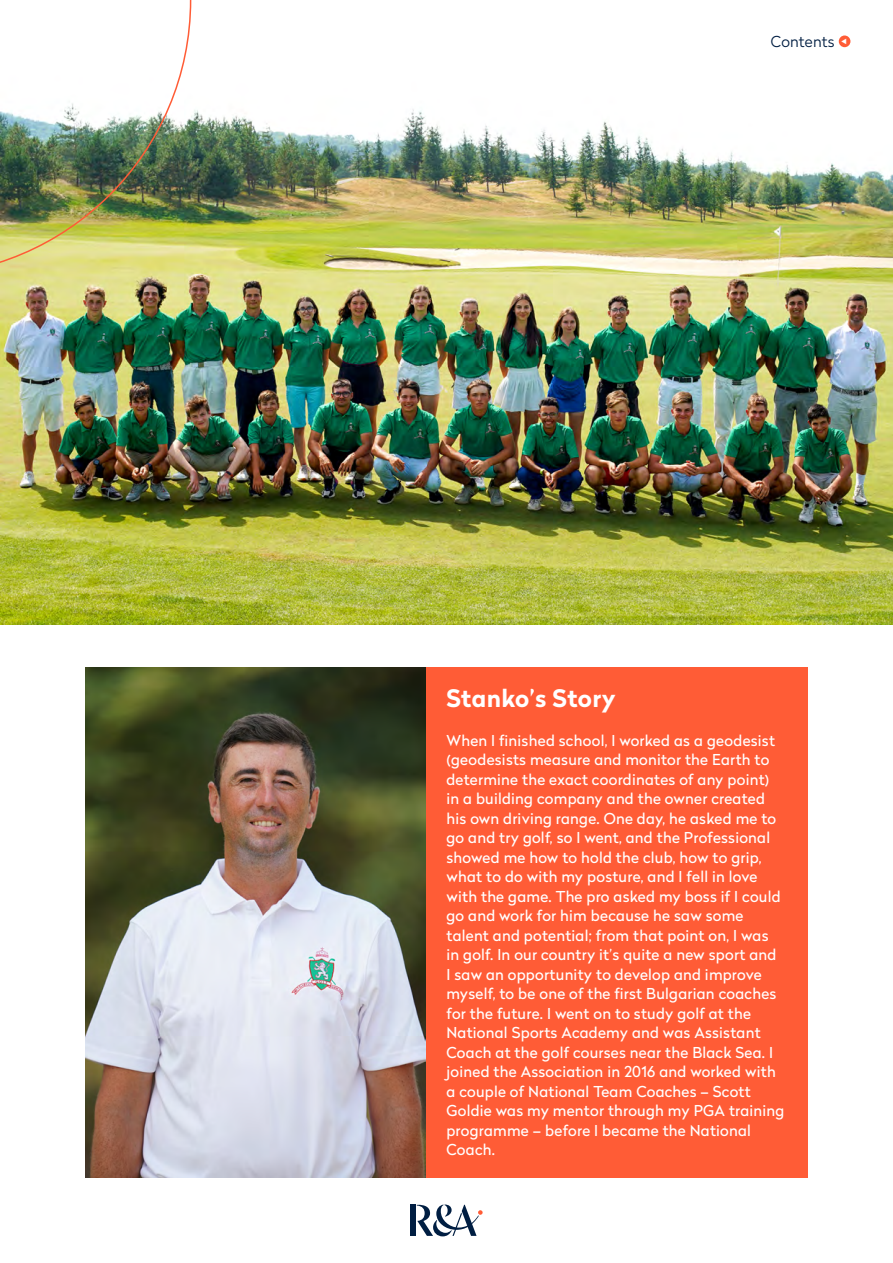
<style>
.page{position:relative;width:893px;height:1263px;background:#fff}
.page>*{position:absolute;margin:0;border:0;box-sizing:border-box;transform-origin:0 0}
.t1{font:700 24px "Radikal W03";letter-spacing:.015em;color:#fff}
.t2{font:15px/19.5px "Radikal W03";letter-spacing:.015em;color:#fff}
.t3{font:300 15px "Radikal W03";letter-spacing:.015em;color:#001e42}
</style>
<div class="page">
<div style="left:410px;top:1205px;width:6px;height:31px;background:#001e42"></div>
<svg style="left:417px;top:1204px;width:66px;height:32px"></svg>
<div style="left:425px;top:668px;width:383px;height:510px;background:#ff5c36"></div>
<img style="left:0;top:0;width:893px;height:625px">
<img style="left:85px;top:668px;width:340px;height:510px">
<div style="left:839px;top:36px;width:11px;height:11px;background:#ff5c36;border-radius:50%"></div>
<img style="left:0;top:0;width:191px;height:276px">
<p class="t3" style="left:771px;top:31px;width:77px">Contents <sup>⊳</sup></p>
<h1 class="t1" style="left:446px;top:680px;width:171px">Stanko’s Story</h1>
<p class="t2" style="left:446px;top:730px;width:339px">When I finished school, I worked as a geodesist (geodesists measure and monitor the Earth to determine the exact coordinates of any point) in a building company and the owner created his own driving range. One day, he asked me to go and try golf, so I went, and the Professional showed me how to hold the club, how to grip, what to do with my posture, and I fell in love with the game. The pro asked my boss if I could go and work for him because he saw some talent and potential; from that point on, I was in golf. In our country it’s quite a new sport and<br>I saw an opportunity to develop and improve myself, to be one of the first Bulgarian coaches for the future. I went on to study golf at the National Sports Academy and was Assistant Coach at the golf courses near the Black Sea. I joined the Association in 2016 and worked with a couple of National Team Coaches – Scott Goldie was my mentor through my PGA training programme – before I became the National Coach.</p>
</div>
